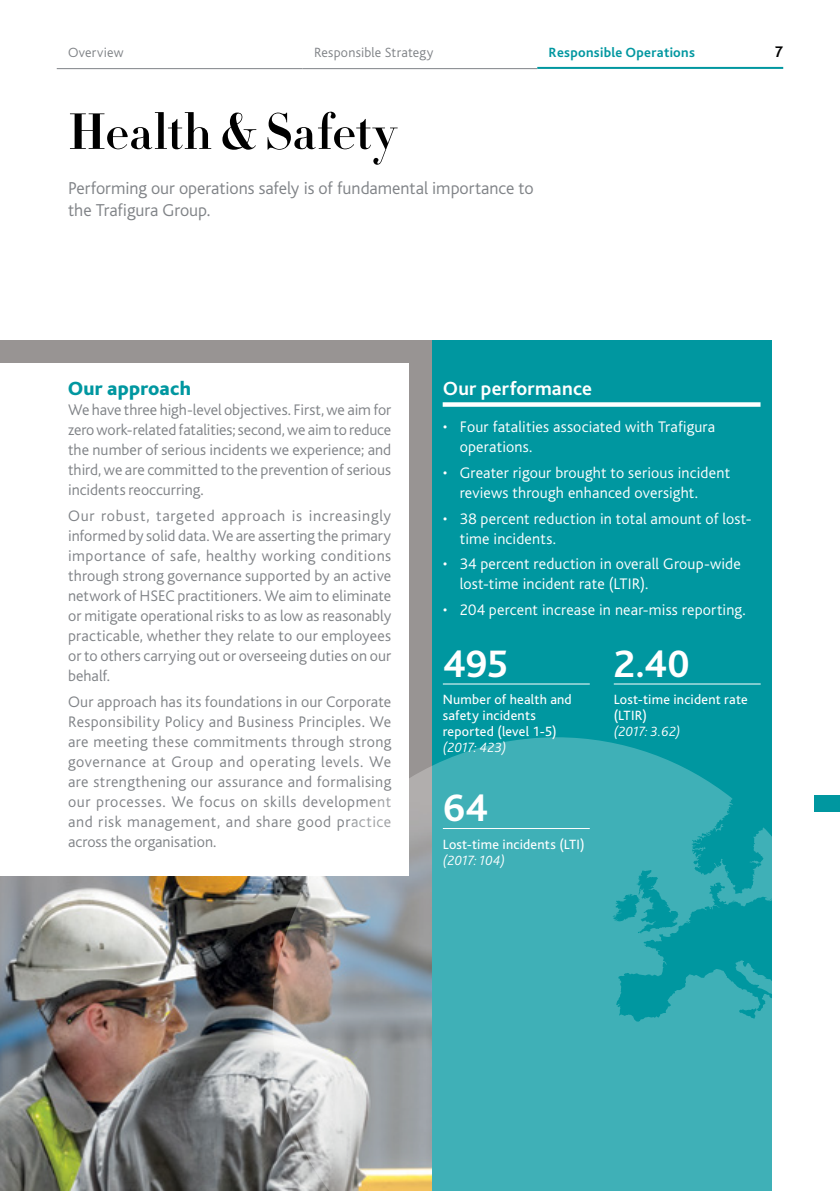
<style>
.page{position:relative;width:840px;height:1191px;background:#fff}
.page>*{position:absolute;margin:0;border:0;box-sizing:border-box;transform-origin:0 0}
.t1{font:700 50px "HTF Didot B16";color:#000}
.t2{font:700 40px "Bliss";letter-spacing:-.015em;color:#fff}
.t3{font:700 20px "Bliss";letter-spacing:.01em;color:#fff}
.t4{font:800 20px "Bliss";letter-spacing:.01em;color:#0097a0}
.t5{font:300 18px/22px "Bliss";color:#808387}
.t6{font:300 16px/20px "Bliss";letter-spacing:.005em;color:#808387;text-align:justify}
.t7{font:300 16px/20px "Bliss";letter-spacing:.01em;color:#fff}
.t8{font:700 16px "Bliss";color:#000}
.t9{font:14px/16px "Bliss";letter-spacing:.015em;color:#fff}
.t10{font:italic 300 14px "Bliss";letter-spacing:.005em;color:#fff}
.t11{font:300 14px "Bliss";letter-spacing:.015em;color:#808387}
.t12{font:700 14px "Bliss";letter-spacing:.02em;color:#0097a0}
</style>
<div class="page">
<div style="left:431px;top:340px;width:340px;height:851px;background:#0097a0"></div>
<img style="left:0;top:340px;width:431px;height:851px">
<div style="left:0;top:363px;width:408px;height:512px;background:#fff"></div>
<svg style="left:272px;top:737px;width:500px;height:454px;fill:#3fb0b7"></svg>
<div style="left:442px;top:402px;width:318px;height:5px;background:#fff"></div>
<hr style="left:442px;top:683px;width:147px;height:1px;background:#fff">
<hr style="left:442px;top:828px;width:147px;height:1px;background:#fff">
<hr style="left:613px;top:683px;width:147px;height:1px;background:#fff">
<hr style="left:302px;top:68px;width:235px;height:1px;background:#808387">
<hr style="left:57px;top:68px;width:245px;height:1px;background:#808387">
<hr style="left:537px;top:67px;width:245px;height:2px;background:#0097a0">
<div style="left:814px;top:795px;width:25px;height:17px;background:#0097a0"></div>
<p class="t11" style="left:68px;top:45px;width:57px">Overview</p>
<p class="t11" style="left:314px;top:45px;width:121px">Responsible Strategy</p>
<p class="t12" style="left:548px;top:44px;width:148px">Responsible Operations</p>
<p class="t8" style="left:774px;top:42px;width:9px">7</p>
<h1 class="t1" style="left:68px;top:94px;width:329px">Health &amp; Safety</h1>
<p class="t5" style="left:68px;top:177px;width:467px">Performing our operations safely is of fundamental importance to the Trafigura Group.</p>
<p class="t4" style="left:68px;top:378px;width:124px">Our approach</p>
<p class="t6" style="left:68px;top:400px;width:324px">We have three high-level objectives. First, we aim for zero work-related fatalities; second, we aim to reduce the number of serious incidents we experience; and third, we are committed to the prevention of serious incidents reoccurring.</p>
<p class="t6" style="left:68px;top:506px;width:324px">Our robust, targeted approach is increasingly informed by solid data. We are asserting the primary importance of safe, healthy working conditions through strong governance supported by an active network of HSEC practitioners. We aim to eliminate or mitigate operational risks to as low as reasonably practicable, whether they relate to our employees or to others carrying out or overseeing duties on our behalf.</p>
<p class="t6" style="left:68px;top:692px;width:324px">Our approach has its foundations in our Corporate Responsibility Policy and Business Principles. We are meeting these commitments through strong governance at Group and operating levels. We are strengthening our assurance and formalising our processes. We focus on skills development and risk management, and share good practice across the organisation.</p>
<p class="t3" style="left:442px;top:376px;width:151px">Our performance</p>
<p class="t7" style="left:459px;top:417px;width:257px;text-indent:-17px">• Four fatalities associated with Trafigura operations.</p>
<p class="t7" style="left:459px;top:463px;width:272px;text-indent:-17px">• Greater rigour brought to serious incident reviews through enhanced oversight.</p>
<p class="t7" style="left:459px;top:508px;width:293px;text-indent:-17px">• 38 percent reduction in total amount of lost&shy;time incidents.</p>
<p class="t7" style="left:459px;top:554px;width:282px;text-indent:-17px">• 34 percent reduction in overall Group-wide lost-time incident rate (LTIR).</p>
<p class="t7" style="left:442px;top:600px;width:304px">• 204 percent increase in near-miss reporting.</p>
<h2 class="t2" style="left:442px;top:639px;width:67px">495</h2>
<p class="t9" style="left:442px;top:692px;width:130px">Number of health and safety incidents reported (level 1-5)</p>
<p class="t10" style="left:442px;top:739px;width:65px">(2017: 423)</p>
<h2 class="t2" style="left:442px;top:783px;width:47px">64</h2>
<p class="t9" style="left:442px;top:836px;width:143px">Lost-time incidents (LTI)</p>
<p class="t10" style="left:442px;top:851px;width:64px">(2017: 104)</p>
<h2 class="t2" style="left:613px;top:639px;width:78px">2.40</h2>
<p class="t9" style="left:613px;top:692px;width:135px">Lost-time incident rate (LTIR)</p>
<p class="t10" style="left:613px;top:723px;width:68px">(2017: 3.62)</p>
</div>
